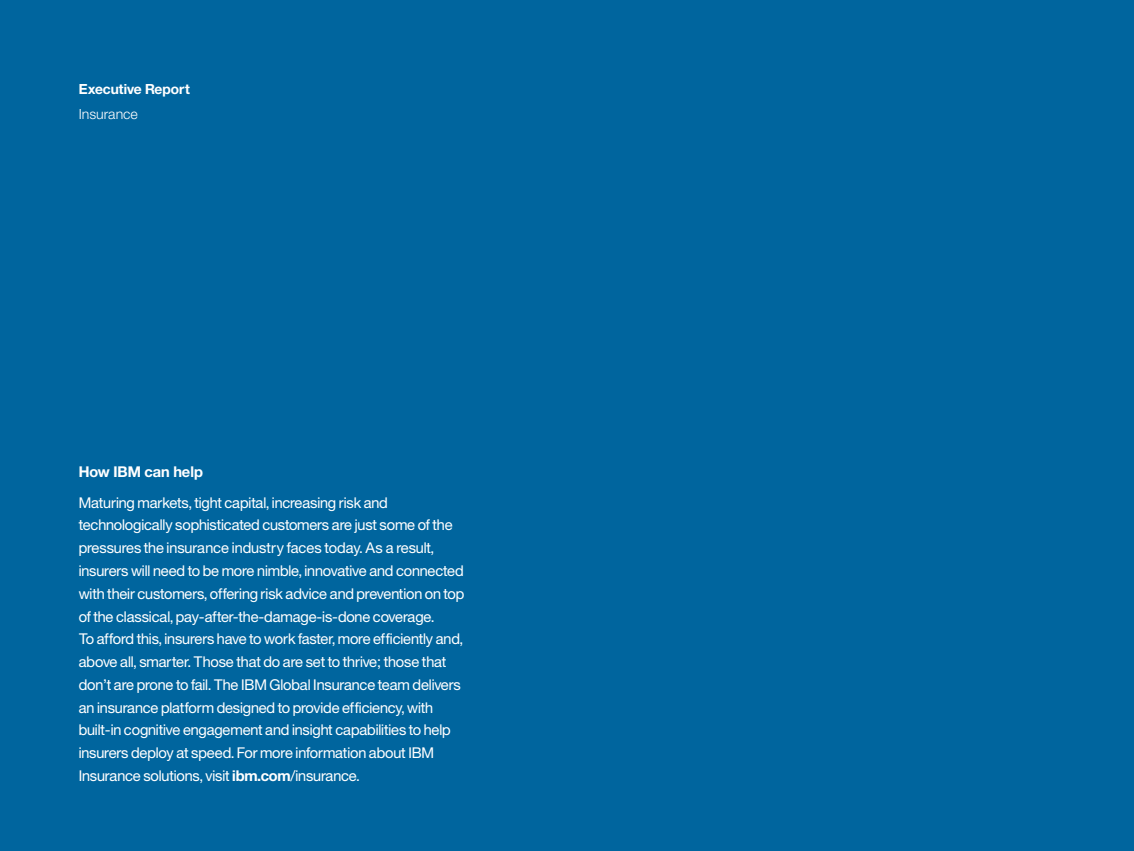
<style>
.page{position:relative;width:1134px;height:851px;background:#fff}
.page>*{position:absolute;margin:0;border:0;box-sizing:border-box;transform-origin:0 0}
.t1{font:14.88px/22.8px "Helv Neue Romanfor IBM";letter-spacing:-.01em;color:#fff}
.t2{font:14.88px "Helv Neue Boldfor IBM";color:#fff}
.t3{font:14px "Helv Neue Boldfor IBM";color:#fff}
.t4{font:14px "Helv Neue Lightfor IBM";color:#fff}
.s1{font-family:"Helv Neue Boldfor IBM"}
</style>
<div class="page">
<div style="left:0;top:0;width:1134px;height:850px;background:#00659e"></div>
<p class="t3" style="left:79px;top:80px;width:113px">Executive Report</p>
<p class="t4" style="left:79px;top:105px;width:61px">Insurance</p>
<p class="t2" style="left:79px;top:462px;width:126px">How IBM can help</p>
<p class="t1" style="left:79px;top:490px;width:387px">Maturing markets, tight capital, increasing risk and technologically sophisticated customers are just some of the pressures the insurance industry faces today. As a result, insurers will need to be more nimble, innovative and connected with their customers, offering risk advice and prevention on top of the classical, pay-after-the-damage-is-done coverage.<br>To afford this, insurers have to work faster, more efficiently and, above all, smarter. Those that do are set to thrive; those that don’t are prone to fail. The IBM Global Insurance team delivers an insurance platform designed to provide efficiency, with built-in cognitive engagement and insight capabilities to help insurers deploy at speed. For more information about IBM Insurance solutions, visit <span class="s1">ibm.com</span>/insurance.</p>
</div>
